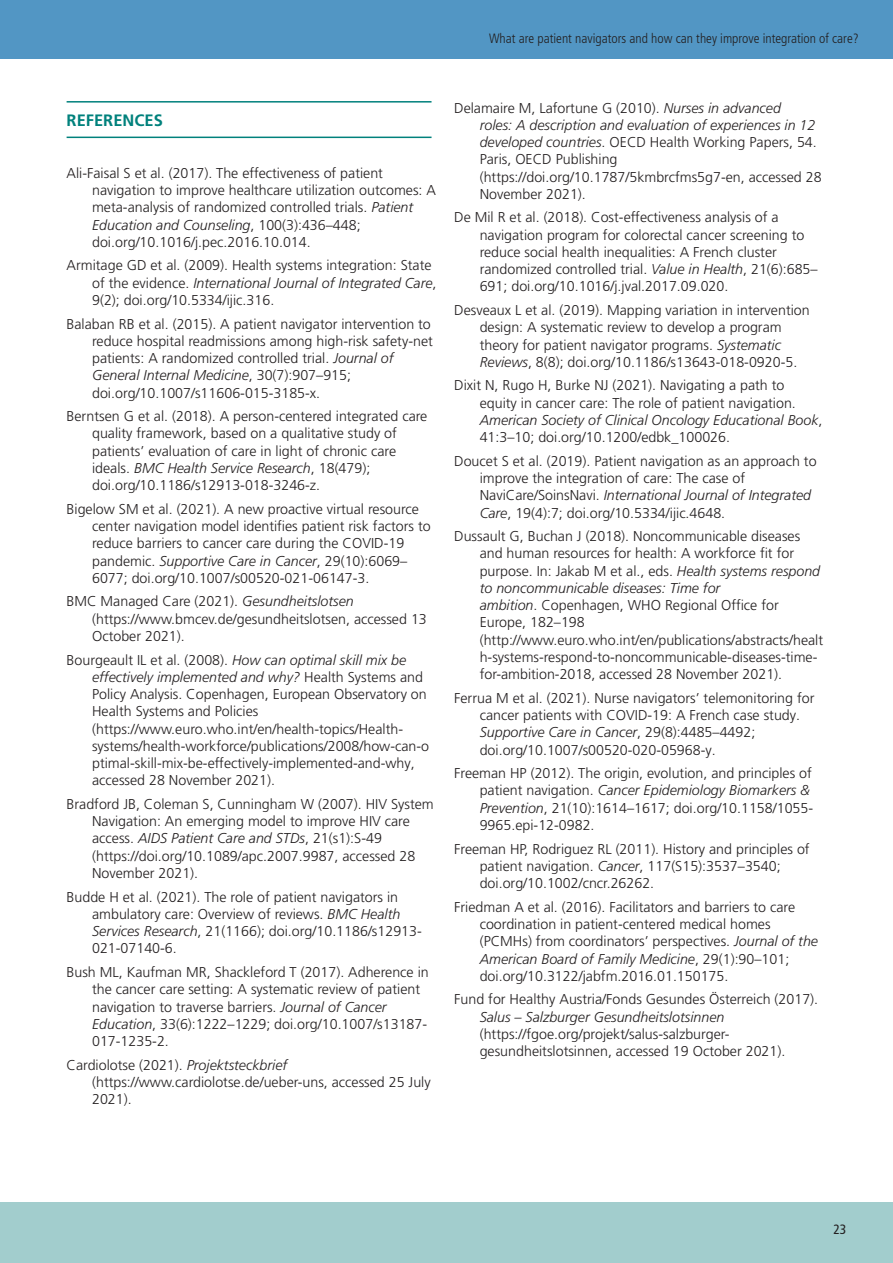
<style>
.page{position:relative;width:893px;height:1263px;background:#fff}
.page>*{position:absolute;margin:0;border:0;box-sizing:border-box;transform-origin:0 0}
.t1{font:700 16.5px "Frutiger LT Pro";color:#00817c}
.t2{font:300 14.25px/17.2px "Frutiger LT Pro";color:#231f20}
.t3{font:300 condensed 13.5px "Frutiger LT Pro";color:#231f20}
.t4{font:condensed 13.5px "Frutiger LT Pro";color:#231f20}
.s1{font-style:italic}
</style>
<div class="page">
<div style="left:0;top:0;width:893px;height:59px;background:#5296c4"></div>
<div style="left:0;top:1203px;width:893px;height:60px;background:#a2cdcd"></div>
<hr style="left:67px;top:101px;width:365px;height:2px;background:#00817c">
<hr style="left:67px;top:137px;width:365px;height:1px;background:#00817c">
<p class="t3" style="left:489px;top:32px;width:371px">What are patient navigators and how can they improve integration of care?</p>
<p class="t1" style="left:67px;top:114px;width:98px">REFERENCES</p>
<p class="t2" style="left:92px;top:165px;width:345px;text-indent:-26px">Ali-Faisal S et al. (2017). The effectiveness of patient navigation to improve healthcare utilization outcomes: A meta-analysis of randomized controlled trials. <span class="s1">Patient Education and Counseling</span>, 100(3):436–448; doi.org/10.1016/j.pec.2016.10.014.</p>
<p class="t2" style="left:92px;top:258px;width:346px;text-indent:-26px">Armitage GD et al. (2009). Health systems integration: State of the evidence. <span class="s1">International Journal of Integrated Care</span>,<br>9(2); doi.org/10.5334/ijic.316.</p>
<p class="t2" style="left:92px;top:316px;width:342px;text-indent:-26px">Balaban RB et al. (2015). A patient navigator intervention to reduce hospital readmissions among high-risk safety-net patients: A randomized controlled trial. <span class="s1">Journal of General Internal Medicine</span>, 30(7):907–915; doi.org/10.1007/s11606-015-3185-x.</p>
<p class="t2" style="left:92px;top:409px;width:337px;text-indent:-26px">Berntsen G et al. (2018). A person-centered integrated care quality framework, based on a qualitative study of patients’ evaluation of care in light of chronic care ideals. <span class="s1">BMC Health Service Research</span>, 18(479); doi.org/10.1186/s12913-018-3246-z.</p>
<p class="t2" style="left:92px;top:501px;width:340px;text-indent:-26px">Bigelow SM et al. (2021). A new proactive virtual resource center navigation model identifies patient risk factors to reduce barriers to cancer care during the COVID-19 pandemic. <span class="s1">Supportive Care in Cancer</span>, 29(10):6069– 6077; doi.org/10.1007/s00520-021-06147-3.</p>
<p class="t2" style="left:92px;top:594px;width:336px;text-indent:-26px">BMC Managed Care (2021). <span class="s1">Gesundheitslotsen </span>(https://www.bmcev.de/gesundheitslotsen, accessed 13<br>October 2021).</p>
<p class="t2" style="left:92px;top:652px;width:339px;text-indent:-26px">Bourgeault IL et al. (2008). <span class="s1">How can optimal skill mix be effectively implemented and why?</span> Health Systems and Policy Analysis. Copenhagen, European Observatory on Health Systems and Policies (https://www.euro.who.int/en/health-topics/Health&shy;systems/health-workforce/publications/2008/how-can-o ptimal-skill-mix-be-effectively-implemented-and-why, accessed 28 November 2021).</p>
<p class="t2" style="left:92px;top:796px;width:343px;text-indent:-26px">Bradford JB, Coleman S, Cunningham W (2007). HIV System Navigation: An emerging model to improve HIV care access. <span class="s1">AIDS Patient Care and STDs</span>, 21(s1):S-49 (https://doi.org/10.1089/apc.2007.9987, accessed 28<br>November 2021).</p>
<p class="t2" style="left:92px;top:889px;width:331px;text-indent:-26px">Budde H et al. (2021). The role of patient navigators in ambulatory care: Overview of reviews. <span class="s1">BMC Health Services Research</span>, 21(1166); doi.org/10.1186/s12913- 021-07140-6.</p>
<p class="t2" style="left:92px;top:964px;width:338px;text-indent:-26px">Bush ML, Kaufman MR, Shackleford T (2017). Adherence in the cancer care setting: A systematic review of patient navigation to traverse barriers. <span class="s1">Journal of Cancer Education</span>, 33(6):1222–1229; doi.org/10.1007/s13187- 017-1235-2.</p>
<p class="t2" style="left:92px;top:1057px;width:340px;text-indent:-26px">Cardiolotse (2021). <span class="s1">Projektsteckbrief </span>(https://www.cardiolotse.de/ueber-uns, accessed 25 July<br>2021).</p>
<p class="t2" style="left:480px;top:100px;width:343px;text-indent:-26px">Delamaire M, Lafortune G (2010). <span class="s1">Nurses in advanced<br>roles: A description and evaluation of experiences in 12 developed countries</span>. OECD Health Working Papers, 54.<br>Paris, OECD Publishing (https://doi.org/10.1787/5kmbrcfms5g7-en, accessed 28<br>November 2021).</p>
<p class="t2" style="left:480px;top:210px;width:339px;text-indent:-26px">De Mil R et al. (2018). Cost-effectiveness analysis of a navigation program for colorectal cancer screening to reduce social health inequalities: A French cluster randomized controlled trial. <span class="s1">Value in Health</span>, 21(6):685– 691; doi.org/10.1016/j.jval.2017.09.020.</p>
<p class="t2" style="left:480px;top:303px;width:332px;text-indent:-26px">Desveaux L et al. (2019). Mapping variation in intervention design: A systematic review to develop a program theory for patient navigator programs. <span class="s1">Systematic Reviews</span>, 8(8); doi.org/10.1186/s13643-018-0920-5.</p>
<p class="t2" style="left:480px;top:378px;width:344px;text-indent:-26px">Dixit N, Rugo H, Burke NJ (2021). Navigating a path to equity in cancer care: The role of patient navigation.<br><span class="s1">American Society of Clinical Oncology Educational Book</span>, 41:3–10; doi.org/10.1200/edbk_100026.</p>
<p class="t2" style="left:480px;top:453px;width:338px;text-indent:-26px">Doucet S et al. (2019). Patient navigation as an approach to improve the integration of care: The case of NaviCare/SoinsNavi. <span class="s1">International Journal of Integrated Care</span>, 19(4):7; doi.org/10.5334/ijic.4648.</p>
<p class="t2" style="left:480px;top:529px;width:345px;text-indent:-26px">Dussault G, Buchan J (2018). Noncommunicable diseases and human resources for health: A workforce fit for purpose. In: Jakab M et al., eds. <span class="s1">Health systems respond to noncommunicable diseases: Time for<br>ambition</span>. Copenhagen, WHO Regional Office for Europe, 182–198 (http://www.euro.who.int/en/publications/abstracts/healt h-systems-respond-to-noncommunicable-diseases-time&shy;for-ambition-2018, accessed 28 November 2021).</p>
<p class="t2" style="left:480px;top:690px;width:336px;text-indent:-26px">Ferrua M et al. (2021). Nurse navigators’ telemonitoring for cancer patients with COVID-19: A French case study.<br><span class="s1">Supportive Care in Cancer</span>, 29(8):4485–4492; doi.org/10.1007/s00520-020-05968-y.</p>
<p class="t2" style="left:480px;top:766px;width:335px;text-indent:-26px">Freeman HP (2012). The origin, evolution, and principles of patient navigation. <span class="s1">Cancer Epidemiology Biomarkers &amp; Prevention</span>, 21(10):1614–1617; doi.org/10.1158/1055- 9965.epi-12-0982.</p>
<p class="t2" style="left:480px;top:841px;width:331px;text-indent:-26px">Freeman HP, Rodriguez RL (2011). History and principles of patient navigation. <span class="s1">Cancer</span>, 117(S15):3537–3540; doi.org/10.1002/cncr.26262.</p>
<p class="t2" style="left:480px;top:899px;width:340px;text-indent:-26px">Friedman A et al. (2016). Facilitators and barriers to care coordination in patient-centered medical homes (PCMHs) from coordinators’ perspectives. <span class="s1">Journal of the American Board of Family Medicine</span>, 29(1):90–101; doi.org/10.3122/jabfm.2016.01.150175.</p>
<p class="t2" style="left:480px;top:992px;width:340px;text-indent:-26px">Fund for Healthy Austria/Fonds Gesundes Österreich (2017).<br><span class="s1">Salus – Salzburger Gesundheitslotsinnen </span>(https://fgoe.org/projekt/salus-salzburger&shy;gesundheitslotsinnen, accessed 19 October 2021).</p>
<p class="t4" style="left:833px;top:1222px;width:14px">23</p>
</div>
